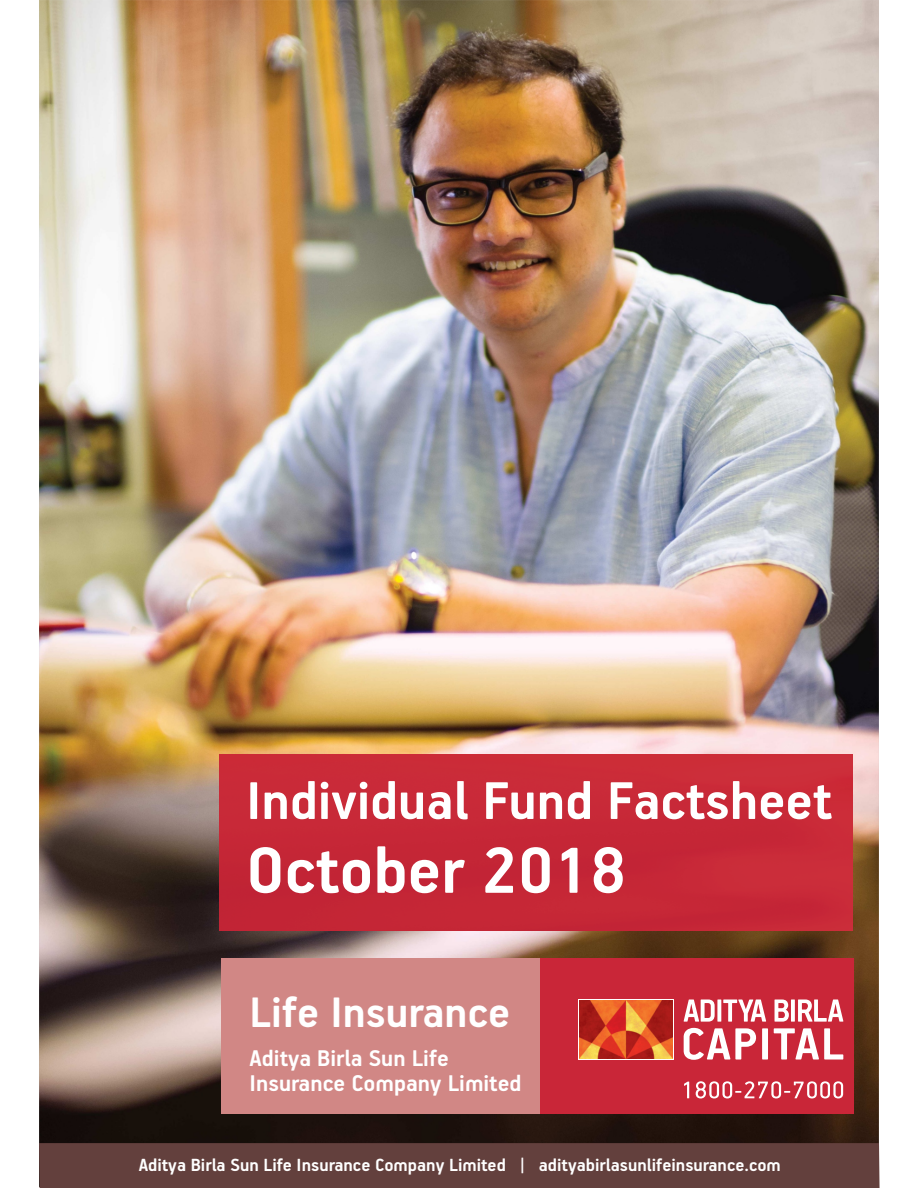
<style>
.page{position:relative;width:918px;height:1188px;background:#fff}
.page>*{position:absolute;margin:0;border:0;box-sizing:border-box;transform-origin:0 0}
.t1{font:700 72.9px "PF Handbook Pro";color:#fff}
.t2{font:700 59.55px "PF Handbook Pro";color:#fff}
.t3{font:700 47.85px "PF Handbook Pro";color:#fff}
.t4{font:700 25.5px/25.2px "PF Handbook Pro";color:#fff}
.t5{font:700 19.8px "PF Handbook Pro";color:#fff}
</style>
<div class="page">
<img style="left:39px;top:0;width:840px;height:1143px">
<div style="left:39px;top:1143px;width:841px;height:45px;background:#63403d"></div>
<div style="left:220px;top:754px;width:632px;height:176px;background:#c72837"></div>
<div style="left:221px;top:958px;width:633px;height:156px;background:#d18785"></div>
<div style="left:540px;top:958px;width:314px;height:156px;background:#c92638"></div>
<svg style="left:684px;top:1082px;width:5px;height:16px"></svg>
<svg style="left:696px;top:1081px;width:147px;height:17px"></svg>
<svg style="left:578px;top:1000px;width:95px;height:60px"></svg>
<img style="left:579px;top:1001px;width:93px;height:57px">
<svg style="left:684px;top:1000px;width:31px;height:22px"></svg>
<svg style="left:717px;top:1000px;width:4px;height:22px"></svg>
<svg style="left:723px;top:1000px;width:43px;height:22px"></svg>
<svg style="left:775px;top:1000px;width:14px;height:22px"></svg>
<svg style="left:791px;top:1000px;width:4px;height:22px"></svg>
<svg style="left:798px;top:1000px;width:45px;height:22px"></svg>
<svg style="left:684px;top:1028px;width:72px;height:32px"></svg>
<div style="left:762px;top:1028px;width:6px;height:32px;background:#fff"></div>
<svg style="left:774px;top:1028px;width:69px;height:32px"></svg>
<h2 class="t2" style="left:246px;top:774px;width:587px">Individual Fund Factsheet</h2>
<h1 class="t1" style="left:246px;top:838px;width:382px">October 2018</h1>
<h3 class="t3" style="left:250px;top:991px;width:262px">Life Insurance</h3>
<p class="t4" style="left:250px;top:1047px;width:273px">Aditya Birla Sun Life<br>Insurance Company Limited</p>
<p class="t5" style="left:139px;top:1156px;width:644px">Aditya Birla Sun Life Insurance Company Limited | adityabirlasunlifeinsurance.com</p>
</div>
